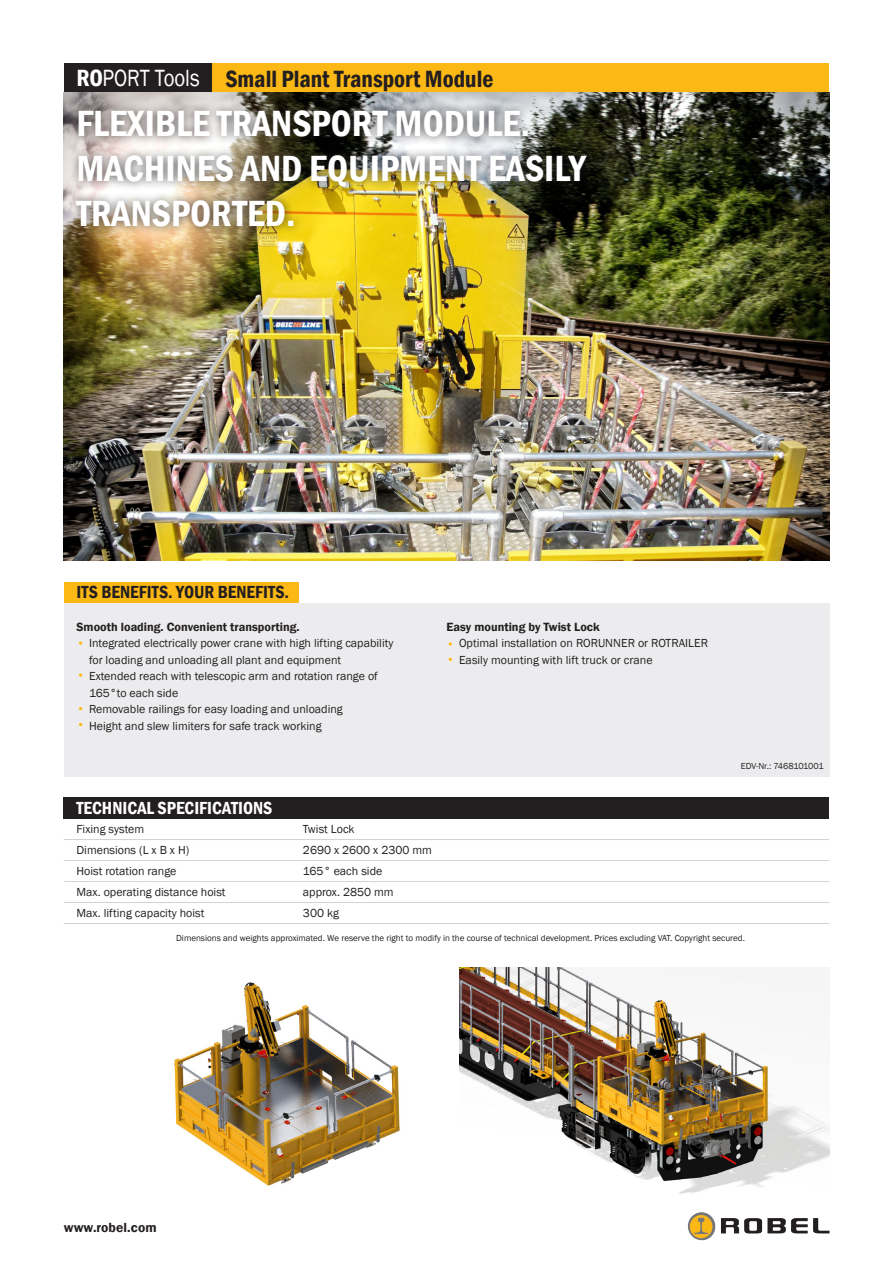
<style>
.page{position:relative;width:893px;height:1263px;background:#fff}
.page>*{position:absolute;margin:0;border:0;box-sizing:border-box;transform-origin:0 0}
.t1{font:600 condensed 37.5px/45px "Franklin Gothic";color:#fff}
.t2{font:600 condensed 24.15px "Franklin Gothic";color:#231f20}
.t3{font:24.15px "Franklin Gothic";color:#fff;scale:.86 1}
.t4{font:600 condensed 18px "Franklin Gothic";color:#231f20}
.t5{font:600 condensed 18px "Franklin Gothic";color:#fff}
.t6{font:600 13.65px "Franklin Gothic";color:#231f20}
.t7{font:600 12.3px "Franklin Gothic";color:#231f20}
.t8{font:12px/16.5px "Franklin Gothic";color:#231f20}
.t9{font:9px "Franklin Gothic";color:#231f20}
.t10{font:9px "Franklin Gothic";letter-spacing:-.03em;color:#231f20}
.s1{font-weight:600;font-stretch:condensed}
</style>
<div class="page">
<img style="left:688px;top:1212px;width:13px;height:20px">
<div style="left:64px;top:64px;width:149px;height:28px;background:#231f20"></div>
<div style="left:213px;top:64px;width:616px;height:28px;background:#fcb814"></div>
<div style="left:64px;top:582px;width:235px;height:21px;background:#fcb814"></div>
<div style="left:64px;top:603px;width:765px;height:173px;background:#ececee"></div>
<img style="left:64px;top:93px;width:765px;height:467px">
<svg style="left:79px;top:673px;width:3px;height:4px"></svg>
<svg style="left:79px;top:641px;width:3px;height:4px"></svg>
<div style="left:64px;top:797px;width:765px;height:22px;background:#231f20"></div>
<svg style="left:449px;top:642px;width:3px;height:4px"></svg>
<hr style="left:64px;top:839px;width:765px;height:1px;background:#d1d2d4">
<hr style="left:64px;top:860px;width:765px;height:1px;background:#d1d2d4">
<hr style="left:64px;top:902px;width:765px;height:1px;background:#d1d2d4">
<hr style="left:64px;top:881px;width:765px;height:1px;background:#d1d2d4">
<div style="left:67px;top:102px;width:528px;height:134px;background:#231f20;opacity:.75"></div>
<img style="left:174px;top:982px;width:226px;height:204px">
<img style="left:459px;top:967px;width:371px;height:227px">
<hr style="left:64px;top:923px;width:765px;height:1px;background:#d1d2d4">
<p class="t3" style="left:76px;top:63px;width:145px"><span class="s1">RO</span>PORT Tools</p>
<p class="t2" style="left:225px;top:62px;width:269px">Small Plant Transport Module</p>
<p class="t1" style="left:76px;top:101px;width:455px">FLEXIBLE TRANSPORT MODULE.</p>
<p class="t1" style="left:76px;top:146px;width:511px">MACHINES AND EQUIPMENT EASILY<br>TRANSPORTED.</p>
<p class="t4" style="left:77px;top:580px;width:214px">ITS BENEFITS. YOUR BENEFITS.</p>
<p class="t7" style="left:77px;top:619px;width:225px">Smooth loading. Convenient transporting.</p>
<p class="t8" style="left:89px;top:635px;width:306px">Integrated electrically power crane with high lifting capability for loading and unloading all plant and equipment</p>
<p class="t8" style="left:89px;top:668px;width:290px">Extended reach with telescopic arm and rotation range of<br>165°to each side</p>
<p class="t8" style="left:89px;top:701px;width:255px">Removable railings for easy loading and unloading</p>
<p class="t8" style="left:89px;top:718px;width:234px">Height and slew limiters for safe track working</p>
<p class="t7" style="left:446px;top:619px;width:155px">Easy mounting by Twist Lock</p>
<p class="t8" style="left:459px;top:635px;width:250px">Optimal installation on RORUNNER or ROTRAILER</p>
<p class="t8" style="left:459px;top:652px;width:195px">Easily mounting with lift truck or crane</p>
<p class="t5" style="left:77px;top:796px;width:197px">TECHNICAL SPECIFICATIONS</p>
<p class="t8" style="left:77px;top:821px;width:69px">Fixing system</p>
<p class="t8" style="left:77px;top:842px;width:114px">Dimensions (L x B x H)</p>
<p class="t8" style="left:77px;top:863px;width:102px">Hoist rotation range</p>
<p class="t8" style="left:77px;top:884px;width:151px">Max. operating distance hoist</p>
<p class="t8" style="left:77px;top:905px;width:129px">Max. lifting capacity hoist</p>
<p class="t8" style="left:303px;top:821px;width:53px">Twist Lock</p>
<p class="t8" style="left:303px;top:842px;width:131px">2690 x 2600 x 2300 mm</p>
<p class="t8" style="left:303px;top:863px;width:81px">165° each side</p>
<p class="t8" style="left:303px;top:884px;width:92px">approx. 2850 mm</p>
<p class="t8" style="left:303px;top:905px;width:38px">300 kg</p>
<p class="t10" style="left:741px;top:760px;width:84px">EDV-Nr.: 7468101001</p>
<p class="t9" style="left:176px;top:933px;width:570px">Dimensions and weights approximated. We reserve the right to modify in the course of technical development. Prices excluding VAT. Copyright secured.</p>
<p class="t6" style="left:64px;top:1219px;width:94px">www.robel.com</p>
</div>
